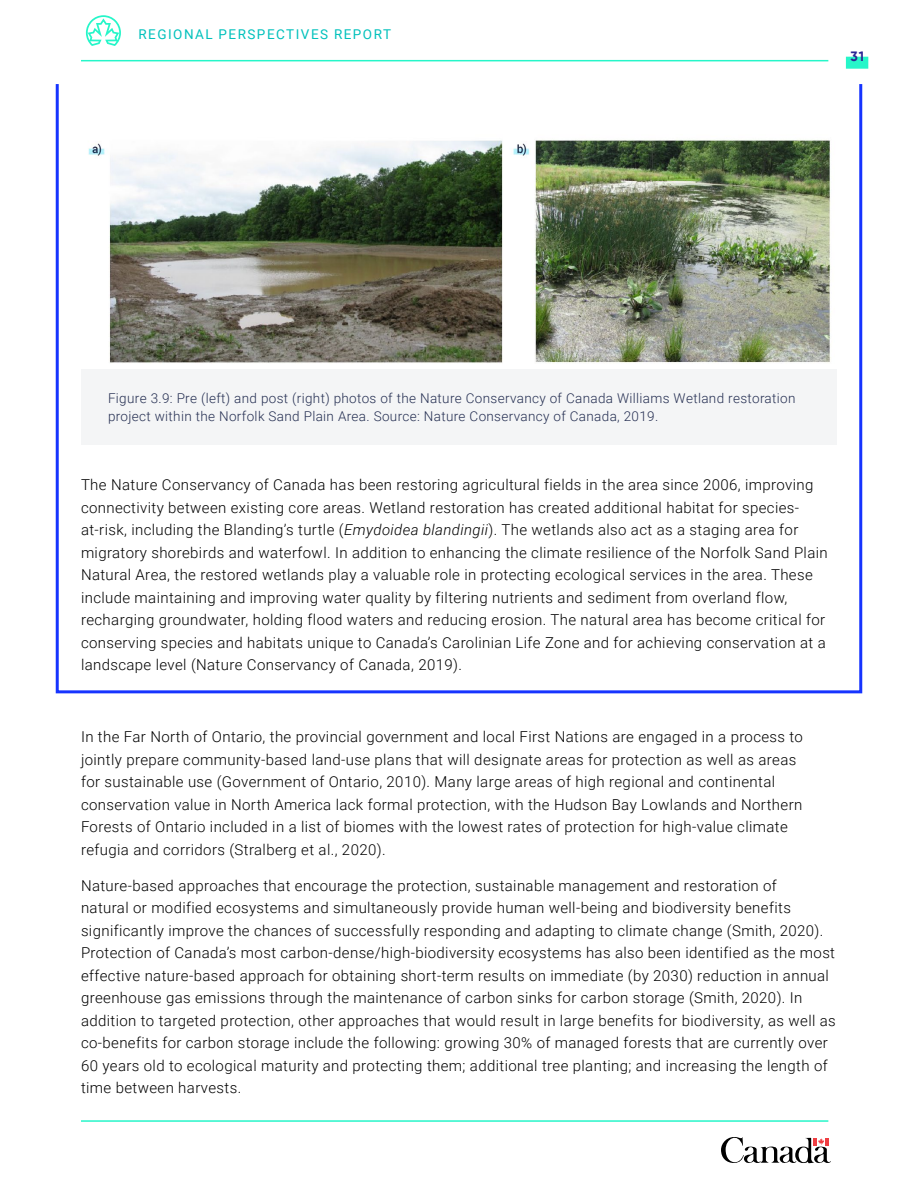
<style>
.page{position:relative;width:918px;height:1188px;background:#fff}
.page>*{position:absolute;margin:0;border:0;box-sizing:border-box;transform-origin:0 0}
.t1{font:300 15px/22.5px "Roboto";letter-spacing:.025em;color:#000}
.Figure_Caption{font:300 13.5px/18px "Roboto";letter-spacing:.025em;color:#252f52}
.t2{font:13.5px "Roboto";letter-spacing:.11em;color:#00c1bc}
.t3{font:700 13.5px "Gilroy";color:#2a2594}
.s1{font-style:italic}
</style>
<div class="page">
<svg style="left:721px;top:1137px;width:110px;height:27px"></svg>
<div style="left:846px;top:57px;width:22px;height:12px;background:#26f6c9"></div>
<hr style="left:81px;top:1120px;width:747px;height:2px;background:#26f6c9">
<hr style="left:81px;top:60px;width:747px;height:1px;background:#26f6c9">
<svg style="left:86px;top:15px;width:35px;height:31px"></svg>
<div style="left:81px;top:368px;width:756px;height:76px;background:#f4f5f6"></div>
<div style="left:56px;top:83px;width:806px;height:610px;border:3px solid #1634ff"></div>
<img style="left:88px;top:140px;width:743px;height:223px">
<p class="t2" style="left:138px;top:25px;width:254px">REGIONAL PERSPECTIVES REPORT</p>
<p class="t3" style="left:851px;top:48px;width:15px">31</p>
<p class="Figure_Caption" style="left:108px;top:388px;width:689px">Figure 3.9: Pre (left) and post (right) photos of the Nature Conservancy of Canada Williams Wetland restoration project within the Norfolk Sand Plain Area. Source: Nature Conservancy of Canada, 2019.</p>
<p class="t1" style="left:81px;top:473px;width:748px">The Nature Conservancy of Canada has been restoring agricultural fields in the area since 2006, improving connectivity between existing core areas. Wetland restoration has created additional habitat for species&shy;at-risk, including the Blanding’s turtle (<span class="s1">Emydoidea blandingii</span>). The wetlands also act as a staging area for migratory shorebirds and waterfowl. In addition to enhancing the climate resilience of the Norfolk Sand Plain Natural Area, the restored wetlands play a valuable role in protecting ecological services in the area. These include maintaining and improving water quality by filtering nutrients and sediment from overland flow, recharging groundwater, holding flood waters and reducing erosion. The natural area has become critical for conserving species and habitats unique to Canada’s Carolinian Life Zone and for achieving conservation at a landscape level (Nature Conservancy of Canada, 2019).</p>
<p class="t1" style="left:81px;top:725px;width:724px">In the Far North of Ontario, the provincial government and local First Nations are engaged in a process to jointly prepare community-based land-use plans that will designate areas for protection as well as areas for sustainable use (Government of Ontario, 2010). Many large areas of high regional and continental conservation value in North America lack formal protection, with the Hudson Bay Lowlands and Northern Forests of Ontario included in a list of biomes with the lowest rates of protection for high-value climate refugia and corridors (Stralberg et al., 2020).</p>
<p class="t1" style="left:81px;top:874px;width:756px">Nature-based approaches that encourage the protection, sustainable management and restoration of<br>natural or modified ecosystems and simultaneously provide human well-being and biodiversity benefits significantly improve the chances of successfully responding and adapting to climate change (Smith, 2020).<br>Protection of Canada’s most carbon-dense/high-biodiversity ecosystems has also been identified as the most effective nature-based approach for obtaining short-term results on immediate (by 2030) reduction in annual greenhouse gas emissions through the maintenance of carbon sinks for carbon storage (Smith, 2020). In addition to targeted protection, other approaches that would result in large benefits for biodiversity, as well as co-benefits for carbon storage include the following: growing 30% of managed forests that are currently over 60 years old to ecological maturity and protecting them; additional tree planting; and increasing the length of time between harvests.</p>
</div>
